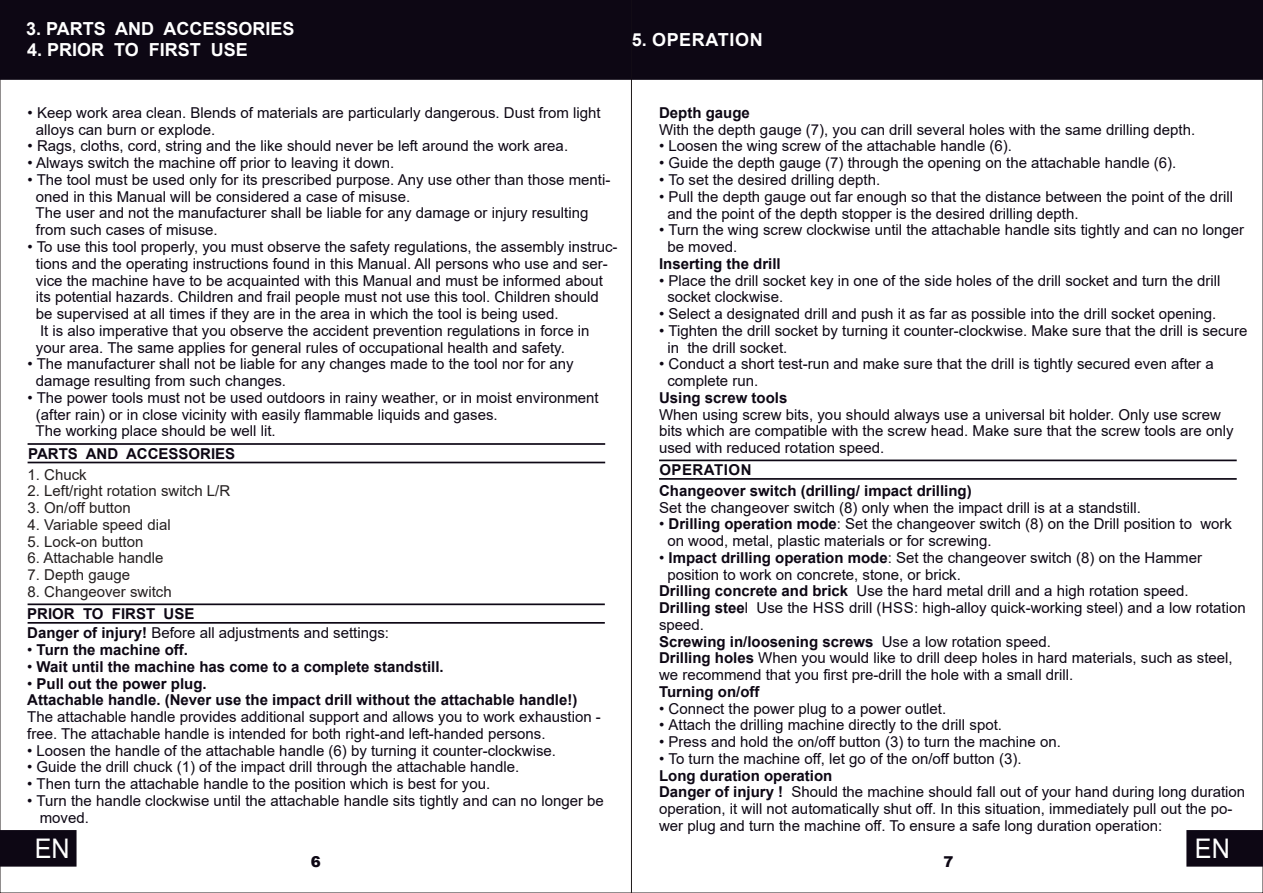
<style>
.page{position:relative;width:1263px;height:893px;background:#fff}
.page>*{position:absolute;margin:0;border:0;box-sizing:border-box;transform-origin:0 0}
.t1{font:27px "Arial";color:#fff;scale:.93 1}
.t2{font:700 18px "Arial";color:#fff}
.t3{font:700 18px "Arial";letter-spacing:.035em;color:#fff}
.t4{font:15px/16.8px "Arial";color:#0d0714}
.t5{font:700 15px/20.7px "Arial";color:#0d0714}
.t6{font:15px "Arial";color:#241f1f}
.t7{font:900 15px "Arial";color:#0d0714}
.s1{font-weight:700}
.s2{font-weight:400}
</style>
<div class="page">
<div style="left:0;top:830px;width:77px;height:37px;background:#0d0714"></div>
<div style="left:1186px;top:830px;width:77px;height:37px;background:#0d0714"></div>
<div style="left:0;top:0;width:631px;height:80px;background:#0d0714"></div>
<svg style="left:659px;top:459px;width:578px;height:3px"></svg>
<svg style="left:659px;top:478px;width:578px;height:2px"></svg>
<div style="left:631px;top:0;width:632px;height:80px;background:#0d0714"></div>
<svg style="left:27px;top:443px;width:579px;height:2px"></svg>
<svg style="left:27px;top:461px;width:579px;height:3px"></svg>
<svg style="left:27px;top:603px;width:578px;height:3px"></svg>
<svg style="left:27px;top:622px;width:578px;height:2px"></svg>
<p class="t2" style="left:26px;top:22px;width:270px">3. PARTS AND ACCESSORIES</p>
<p class="t2" style="left:27px;top:43px;width:222px">4. PRIOR TO FIRST USE</p>
<p class="t3" style="left:632px;top:33px;width:133px">5. OPERATION</p>
<p class="t4" style="left:36px;top:106px;width:566px;text-indent:-8px">• Keep work area clean. Blends of materials are particularly dangerous. Dust from light alloys can burn or explode.</p>
<p class="t4" style="left:28px;top:139px;width:542px">• Rags, cloths, cord, string and the like should never be left around the work area.</p>
<p class="t4" style="left:28px;top:156px;width:368px">• Always switch the machine off prior to leaving it down.</p>
<p class="t4" style="left:36px;top:173px;width:576px;text-indent:-8px">• The tool must be used only for its prescribed purpose. Any use other than those menti&shy;oned in this Manual will be considered a case of misuse.<br>The user and not the manufacturer shall be liable for any damage or injury resulting from such cases of misuse.</p>
<p class="t4" style="left:36px;top:240px;width:583px;text-indent:-8px">• To use this tool properly, you must observe the safety regulations, the assembly instruc&shy;tions and the operating instructions found in this Manual. All persons who use and ser&shy;vice the machine have to be acquainted with this Manual and must be informed about its potential hazards. Children and frail people must not use this tool. Children should be supervised at all times if they are in the area in which the tool is being used.<br>It is also imperative that you observe the accident prevention regulations in force in your area. The same applies for general rules of occupational health and safety.</p>
<p class="t4" style="left:36px;top:357px;width:539px;text-indent:-8px">• The manufacturer shall not be liable for any changes made to the tool nor for any damage resulting from such changes.</p>
<p class="t4" style="left:36px;top:391px;width:565px;text-indent:-8px">• The power tools must not be used outdoors in rainy weather, or in moist environment (after rain) or in close vicinity with easily flammable liquids and gases.<br>The working place should be well lit.</p>
<p class="t5" style="left:28px;top:444px;width:208px">PARTS AND ACCESSORIES</p>
<p class="t6" style="left:28px;top:469px;width:61px">1. Chuck</p>
<p class="t6" style="left:28px;top:485px;width:204px">2. Left/right rotation switch L/R</p>
<p class="t6" style="left:28px;top:502px;width:105px">3. On/off button</p>
<p class="t6" style="left:28px;top:519px;width:145px">4. Variable speed dial</p>
<p class="t6" style="left:28px;top:536px;width:117px">5. Lock-on button</p>
<p class="t6" style="left:28px;top:552px;width:137px">6. Attachable handle</p>
<p class="t6" style="left:28px;top:569px;width:104px">7. Depth gauge</p>
<p class="t6" style="left:28px;top:586px;width:146px">8. Changeover switch</p>
<p class="t4" style="left:27px;top:626px;width:363px"><span class="s1">Danger of injury!</span> Before all adjustments and settings:</p>
<p class="t5" style="left:27px;top:641px;width:162px"><span class="s2">•</span> Turn the machine off.</p>
<p class="t5" style="left:27px;top:658px;width:418px"><span class="s2">•</span> Wait until the machine has come to a complete standstill.</p>
<p class="t5" style="left:27px;top:676px;width:552px;line-height:16.8px"><span class="s2">•</span> Pull out the power plug.<br>Attachable handle. (Never use the impact drill without the attachable handle!)</p>
<p class="t4" style="left:27px;top:710px;width:575px">The attachable handle provides additional support and allows you to work exhaustion - free. The attachable handle is intended for both right-and left-handed persons.</p>
<p class="t4" style="left:27px;top:743px;width:530px">• Loosen the handle of the attachable handle (6) by turning it counter-clockwise.</p>
<p class="t4" style="left:27px;top:760px;width:494px">• Guide the drill chuck (1) of the impact drill through the attachable handle.</p>
<p class="t4" style="left:27px;top:777px;width:465px">• Then turn the attachable handle to the position which is best for you.</p>
<p class="t4" style="left:40px;top:794px;width:566px;text-indent:-13px">• Turn the handle clockwise until the attachable handle sits tightly and can no longer be moved.</p>
<p class="t5" style="left:27px;top:605px;width:169px">PRIOR TO FIRST USE</p>
<p class="t5" style="left:659px;top:104px;width:92px">Depth gauge</p>
<p class="t4" style="left:659px;top:122px;width:538px">With the depth gauge (7), you can drill several holes with the same drilling depth.</p>
<p class="t4" style="left:659px;top:139px;width:354px">• Loosen the wing screw of the attachable handle (6).</p>
<p class="t4" style="left:659px;top:156px;width:519px">• Guide the depth gauge (7) through the opening on the attachable handle (6).</p>
<p class="t4" style="left:659px;top:173px;width:223px">• To set the desired drilling depth.</p>
<p class="t4" style="left:667px;top:189px;width:567px;text-indent:-8px">• Pull the depth gauge out far enough so that the distance between the point of the drill and the point of the depth stopper is the desired drilling depth.</p>
<p class="t4" style="left:667px;top:223px;width:578px;text-indent:-8px">• Turn the wing screw clockwise until the attachable handle sits tightly and can no longer be moved.</p>
<p class="t5" style="left:659px;top:255px;width:123px">Inserting the drill</p>
<p class="t4" style="left:667px;top:273px;width:555px;text-indent:-8px">• Place the drill socket key in one of the side holes of the drill socket and turn the drill socket clockwise.</p>
<p class="t4" style="left:659px;top:307px;width:559px">• Select a designated drill and push it as far as possible into the drill socket opening.</p>
<p class="t4" style="left:667px;top:323px;width:581px;text-indent:-8px">• Tighten the drill socket by turning it counter-clockwise. Make sure that the drill is secure in the drill socket.</p>
<p class="t4" style="left:667px;top:357px;width:548px;text-indent:-8px">• Conduct a short test-run and make sure that the drill is tightly secured even after a complete run.</p>
<p class="t5" style="left:659px;top:389px;width:130px">Using screw tools</p>
<p class="t4" style="left:659px;top:407px;width:576px">When using screw bits, you should always use a universal bit holder. Only use screw bits which are compatible with the screw head. Make sure that the screw tools are only used with reduced rotation speed.</p>
<p class="t5" style="left:659px;top:461px;width:314px">OPERATION<br>Changeover switch (drilling/ impact drilling)</p>
<p class="t4" style="left:659px;top:500px;width:483px">Set the changeover switch (8) only when the impact drill is at a standstill.</p>
<p class="t4" style="left:667px;top:517px;width:566px;text-indent:-8px">• <span class="s1">Drilling operation mode</span>: Set the changeover switch (8) on the Drill position to work on wood, metal, plastic materials or for screwing.</p>
<p class="t4" style="left:659px;top:550px;width:544px">• <span class="s1">Impact drilling operation mode</span>: Set the changeover switch (8) on the Hammer</p>
<p class="t4" style="left:667px;top:567px;width:295px">position to work on concrete, stone, or brick.</p>
<p class="t4" style="left:659px;top:584px;width:531px"><span class="s1">Drilling concrete and brick</span> Use the hard metal drill and a high rotation speed.</p>
<p class="t4" style="left:659px;top:601px;width:588px"><span class="s1">Drilling stee</span>l Use the HSS drill (HSS: high-alloy quick-working steel) and a low rotation</p>
<p class="t4" style="left:659px;top:618px;width:47px">speed.</p>
<p class="t5" style="left:659px;top:632px;width:393px">Screwing in/loosening screws <span class="s2">Use a low rotation speed.</span></p>
<p class="t4" style="left:659px;top:651px;width:575px"><span class="s1">Drilling holes</span> When you would like to drill deep holes in hard materials, such as steel,</p>
<p class="t4" style="left:659px;top:668px;width:416px">we recommend that you first pre-drill the hole with a small drill.</p>
<p class="t5" style="left:659px;top:683px;width:102px">Turning on/off</p>
<p class="t4" style="left:659px;top:701px;width:289px">• Connect the power plug to a power outlet.</p>
<p class="t4" style="left:659px;top:718px;width:344px">• Attach the drilling machine directly to the drill spot.</p>
<p class="t4" style="left:659px;top:735px;width:403px">• Press and hold the on/off button (3) to turn the machine on.</p>
<p class="t4" style="left:659px;top:752px;width:364px">• To turn the machine off, let go of the on/off button (3).</p>
<p class="t4" style="left:659px;top:768px;width:588px"><span class="s1">Long duration operation<br>Danger of injury !</span> Should the machine should fall out of your hand during long duration operation, it will not automatically shut off. In this situation, immediately pull out the po&shy;wer plug and turn the machine off. To ensure a safe long duration operation:</p>
<h1 class="t1" style="left:35px;top:838px;width:39px">EN</h1>
<p class="t7" style="left:311px;top:856px;width:12px">6</p>
<p class="t7" style="left:943px;top:856px;width:12px">7</p>
<h1 class="t1" style="left:1195px;top:838px;width:39px">EN</h1>
</div>
